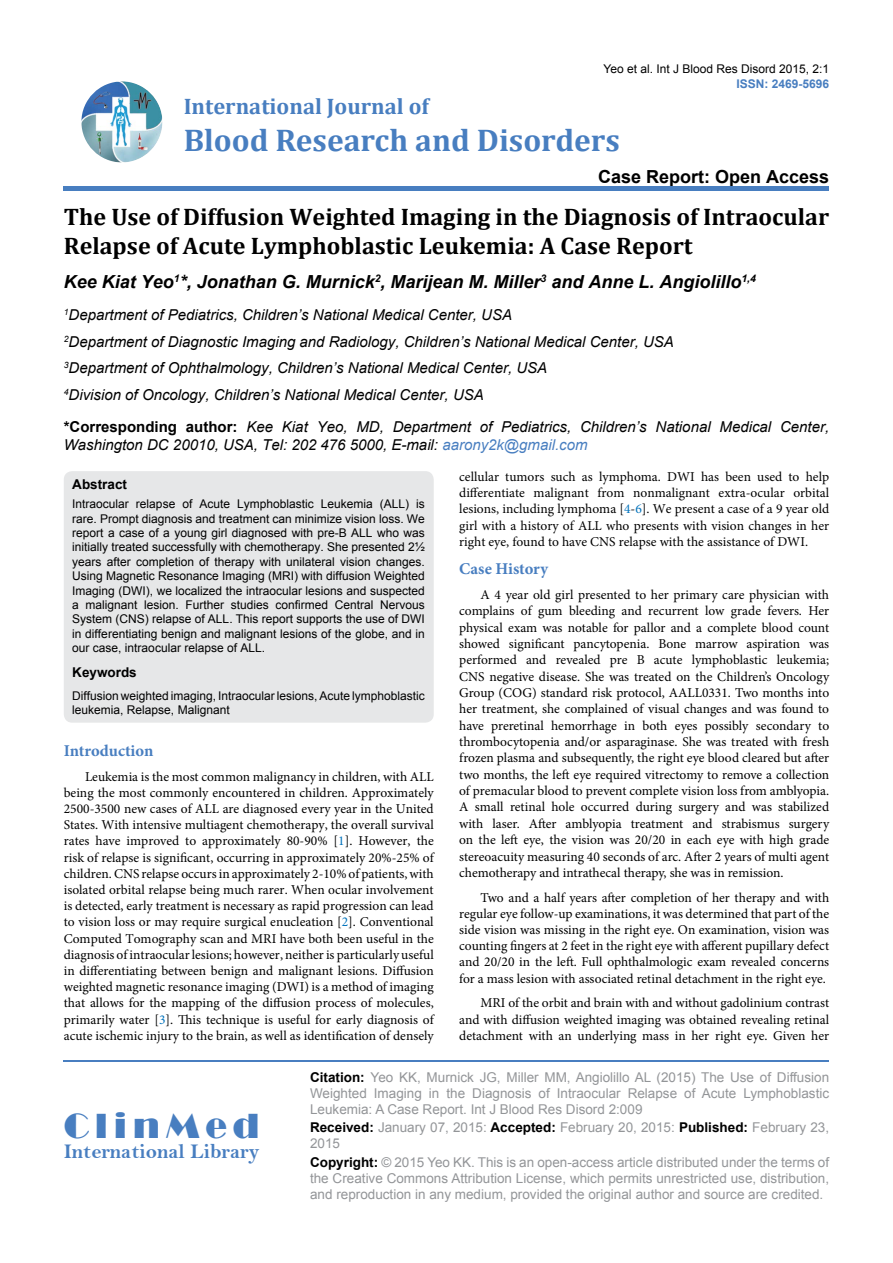
<style>
.page{position:relative;width:893px;height:1263px;background:#fff}
.page>*{position:absolute;margin:0;border:0;box-sizing:border-box;transform-origin:0 0}
.t1{font:36px "Broadway";letter-spacing:.16em;color:#487ec0}
.t2{font:700 31.5px "Cambria";color:#487ec0}
.t3{font:700 24px/28.8px "Cambria";color:#000}
.t4{font:700 22.5px "Cambria";color:#487ec0}
.t5{font:21px "Bell MT Bold";color:#487ec0}
.t6{font:italic 700 18px "Arial";color:#000}
.t7{font:700 18px "Arial";color:#000}
.t8{font:700 16.5px "Minion Pro";letter-spacing:-.005em;color:#487ec0}
.t9{font:italic 15px/26.5px "Arial";color:#000}
.t10{font:13.5px/16.2px "Minion Pro";color:#000;text-align:justify}
.t11{font:13.5px/16.2px "Arial";color:#939598;text-align:justify}
.t12{font:700 13.5px "Arial";color:#000}
.t13{font:12px/14.4px "Arial";color:#000;text-align:justify}
.t14{font:700 12px "Arial";color:#487ec0}
.s1{font-weight:700;font-style:normal}
.s2{color:#487ec0}
.s3{color:#0072bc}
.s4{font-weight:700;color:#000}
</style>
<div class="page">
<img style="left:81px;top:81px;width:81px;height:81px;border-radius:41px">
<div style="left:64px;top:186px;width:765px;height:5px;background:#487ec0"></div>
<hr style="left:64px;top:1060px;width:765px;height:1px;background:#487ec0">
<div style="left:64px;top:471px;width:370px;height:252px;background:#e6e7e8;border-radius:9px"></div>
<p class="t13" style="left:603px;top:61px;width:227px">Yeo et al. Int J Blood Res Disord 2015, 2:1</p>
<p class="t14" style="left:736px;top:75px;width:94px">ISSN: 2469-5696</p>
<h3 class="t4" style="left:184px;top:90px;width:247px">International Journal of</h3>
<h2 class="t2" style="left:184px;top:118px;width:438px">Blood Research and Disorders</h2>
<h3 class="t7" style="left:598px;top:164px;width:233px">Case Report: Open Access</h3>
<h3 class="t3" style="left:64px;top:201px;width:767px">The Use of Diffusion Weighted Imaging in the Diagnosis of Intraocular<br>Relapse of Acute Lymphoblastic Leukemia: A Case Report</h3>
<h3 class="t6" style="left:64px;top:270px;width:694px">Kee Kiat Yeo<sup>1</sup>*, Jonathan G. Murnick<sup>2</sup>, Marijean M. Miller<sup>3</sup> and Anne L. Angiolillo<sup>1,4</sup></h3>
<p class="t9" style="left:64px;top:302px;width:612px"><sup>1</sup>Department of Pediatrics, Children’s National Medical Center, USA<br><sup>2</sup>Department of Diagnostic Imaging and Radiology, Children’s National Medical Center, USA <sup>3</sup>Department of Ophthalmology, Children’s National Medical Center, USA<br><sup>4</sup>Division of Oncology, Children’s National Medical Center, USA</p>
<p class="t9" style="left:64px;top:418px;width:767px;line-height:18px"><span class="s1">*Corresponding author:</span> Kee Kiat Yeo, MD, Department of Pediatrics, Children’s National Medical Center,<br>Washington DC 20010, USA, Tel: 202 476 5000, E-mail: <span class="s2">aarony2k@gmail.com</span></p>
<p class="t10" style="left:459px;top:469px;width:371px">cellular tumors such as lymphoma. DWI has been used to help differentiate malignant from nonmalignant extra-ocular orbital lesions, including lymphoma [<span class="s3">4</span>-<span class="s3">6</span>]. We present a case of a 9 year old girl with a history of ALL who presents with vision changes in her right eye, found to have CNS relapse with the assistance of DWI.</p>
<p class="t8" style="left:459px;top:557px;width:90px">Case History</p>
<p class="t10" style="left:459px;top:586px;width:371px;text-indent:21px">A 4 year old girl presented to her primary care physician with complains of gum bleeding and recurrent low grade fevers. Her physical exam was notable for pallor and a complete blood count showed significant pancytopenia. Bone marrow aspiration was performed and revealed pre B acute lymphoblastic leukemia; CNS negative disease. She was treated on the Children’s Oncology Group (COG) standard risk protocol, AALL0331. Two months into her treatment, she complained of visual changes and was found to have preretinal hemorrhage in both eyes possibly secondary to thrombocytopenia and/or asparaginase. She was treated with fresh frozen plasma and subsequently, the right eye blood cleared but after two months, the left eye required vitrectomy to remove a collection of premacular blood to prevent complete vision loss from amblyopia.<br>A small retinal hole occurred during surgery and was stabilized with laser. After amblyopia treatment and strabismus surgery on the left eye, the vision was 20/20 in each eye with high grade stereoacuity measuring 40 seconds of arc. After 2 years of multi agent chemotherapy and intrathecal therapy, she was in remission.</p>
<p class="t10" style="left:459px;top:889px;width:371px;text-indent:21px">Two and a half years after completion of her therapy and with regular eye follow-up examinations, it was determined that part of the side vision was missing in the right eye. On examination, vision was counting fingers at 2 feet in the right eye with afferent pupillary defect and 20/20 in the left. Full ophthalmologic exam revealed concerns for a mass lesion with associated retinal detachment in the right eye.</p>
<p class="t10" style="left:459px;top:995px;width:371px;text-indent:21px">MRI of the orbit and brain with and without gadolinium contrast and with diffusion weighted imaging was obtained revealing retinal detachment with an underlying mass in her right eye. Given her</p>
<p class="t12" style="left:72px;top:475px;width:56px">Abstract</p>
<p class="t13" style="left:72px;top:497px;width:354px">Intraocular relapse of Acute Lymphoblastic Leukemia (ALL) is rare. Prompt diagnosis and treatment can minimize vision loss. We report a case of a young girl diagnosed with pre-B ALL who was initially treated successfully with chemotherapy. She presented 2½ years after completion of therapy with unilateral vision changes.<br>Using Magnetic Resonance Imaging (MRI) with diffusion Weighted Imaging (DWI), we localized the intraocular lesions and suspected a malignant lesion. Further studies confirmed Central Nervous System (CNS) relapse of ALL. This report supports the use of DWI in differentiating benign and malignant lesions of the globe, and in our case, intraocular relapse of ALL.</p>
<p class="t12" style="left:72px;top:663px;width:66px">Keywords</p>
<p class="t13" style="left:72px;top:688px;width:354px">Diffusion weighted imaging, Intraocular lesions, Acute lymphoblastic leukemia, Relapse, Malignant</p>
<p class="t8" style="left:64px;top:739px;width:91px">Introduction</p>
<p class="t10" style="left:64px;top:768px;width:371px;text-indent:21px">Leukemia is the most common malignancy in children, with ALL being the most commonly encountered in children. Approximately 2500-3500 new cases of ALL are diagnosed every year in the United States. With intensive multiagent chemotherapy, the overall survival rates have improved to approximately 80-90% [<span class="s3">1</span>]. However, the risk of relapse is significant, occurring in approximately 20%-25% of children. CNS relapse occurs in approximately 2-10% of patients, with isolated orbital relapse being much rarer. When ocular involvement is detected, early treatment is necessary as rapid progression can lead to vision loss or may require surgical enucleation [<span class="s3">2</span>]. Conventional Computed Tomography scan and MRI have both been useful in the diagnosis of intraocular lesions; however, neither is particularly useful in differentiating between benign and malignant lesions. Diffusion weighted magnetic resonance imaging (DWI) is a method of imaging that allows for the mapping of the diffusion process of molecules, primarily water [<span class="s3">3</span>]. This technique is useful for early diagnosis of acute ischemic injury to the brain, as well as identification of densely</p>
<h1 class="t1" style="left:64px;top:1105px;width:197px">ClinMed</h1>
<h3 class="t5" style="left:64px;top:1139px;width:197px">International Library</h3>
<p class="t11" style="left:310px;top:1068px;width:521px"><span class="s4">Citation:</span> Yeo KK, Murnick JG, Miller MM, Angiolillo AL (2015) The Use of Diffusion Weighted Imaging in the Diagnosis of Intraocular Relapse of Acute Lymphoblastic Leukemia: A Case Report. Int J Blood Res Disord 2:009</p>
<p class="t11" style="left:310px;top:1119px;width:521px"><span class="s4">Received:</span> January 07, 2015: <span class="s4">Accepted:</span> February 20, 2015: <span class="s4">Published:</span> February 23,<br>2015</p>
<p class="t11" style="left:310px;top:1154px;width:521px"><span class="s4">Copyright:</span> © 2015 Yeo KK. This is an open-access article distributed under the terms of the Creative Commons Attribution License, which permits unrestricted use, distribution, and reproduction in any medium, provided the original author and source are credited.</p>
</div>
